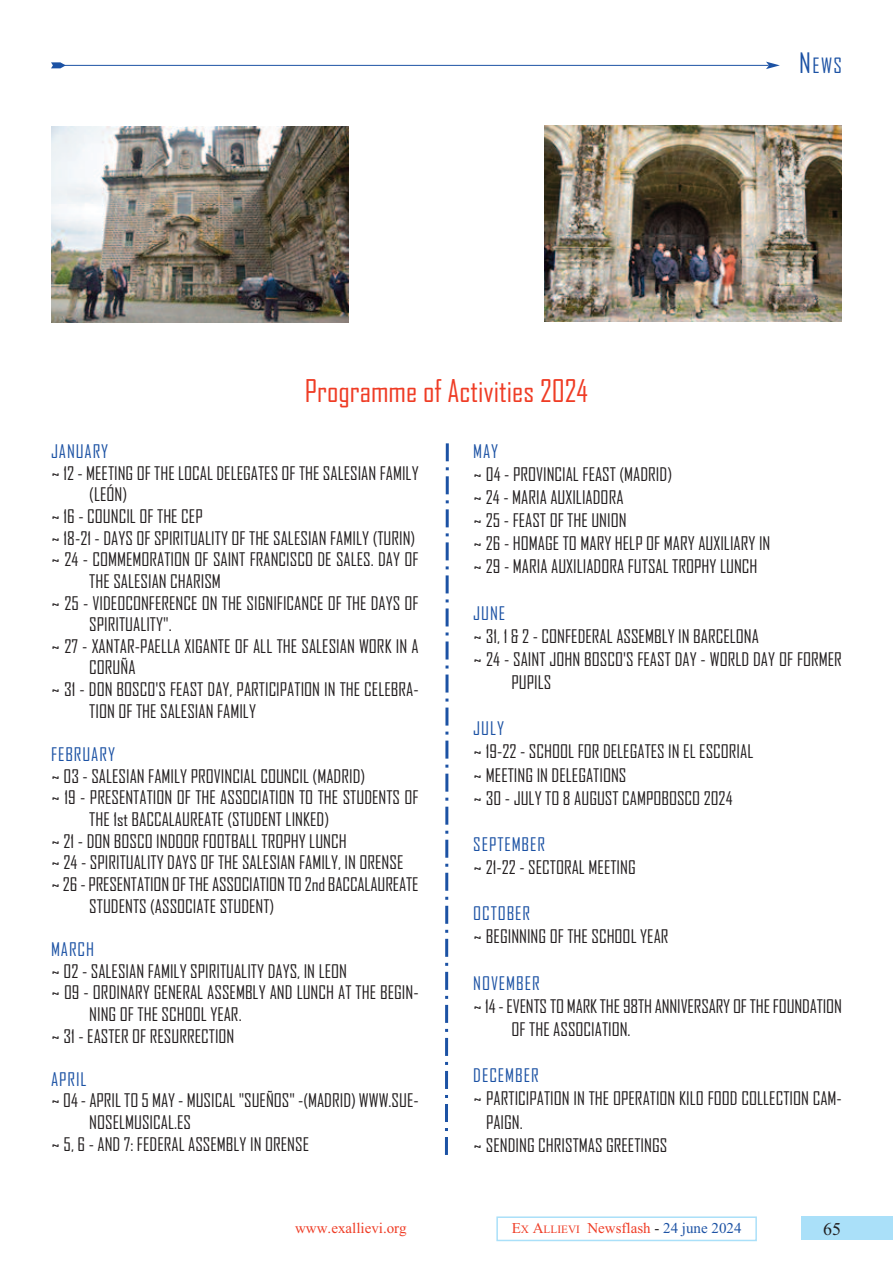
<style>
.page{position:relative;width:893px;height:1263px;background:#fff}
.page>*{position:absolute;margin:0;border:0;box-sizing:border-box;transform-origin:0 0}
.t1{font:30px "Agency FB";color:#ef3c25}
.t2{font:20.25px "Agency FB";color:#1c52a4}
.t3{font:18px/23.1px "Agency FB";color:#231f20}
.t4{font:18px "Agency FB";letter-spacing:.05em;color:#1c52a4}
.t5{font:18px "Times New Roman";color:#231f20}
.t6{font:15px "Times New Roman";color:#ef3c25}
.s1{font-size:27px}
.s2{font-size:11.25px}
.s3{color:#231f20}
.s4{color:#1c52a4}
</style>
<div class="page">
<div style="left:496px;top:1216px;width:261px;height:25px;border:2px solid #aae0f9"></div>
<div style="left:801px;top:1216px;width:92px;height:24px;background:#aae0f9"></div>
<img style="left:51px;top:126px;width:298px;height:197px">
<img style="left:544px;top:125px;width:297px;height:196px">
<svg style="left:445px;top:458px;width:4px;height:673px"></svg>
<hr style="left:446px;top:443px;width:3px;height:18px;background:#1c52a4">
<hr style="left:445px;top:1137px;width:3px;height:18px;background:#1c52a4">
<hr style="left:62px;top:65px;width:707px;height:1px;background:#1c52a4">
<svg style="left:51px;top:62px;width:15px;height:6px"></svg>
<svg style="left:766px;top:62px;width:14px;height:7px"></svg>
<h1 class="t1" style="left:305px;top:374px;width:285px">Programme of Activities 2024</h1>
<p class="t2" style="left:799px;top:54px;width:44px"><span class="s1">N</span>EWS</p>
<p class="t4" style="left:51px;top:441px;width:59px">JANUARY</p>
<p class="t3" style="left:51px;top:462px;width:369px">~ 12 - MEETING OF THE LOCAL DELEGATES OF THE SALESIAN FAMILY</p>
<p class="t3" style="left:89px;top:483px;width:39px">(LEÓN)</p>
<p class="t3" style="left:51px;top:505px;width:153px">~ 16 - COUNCIL OF THE CEP</p>
<p class="t3" style="left:51px;top:527px;width:366px">~ 18-21 - DAYS OF SPIRITUALITY OF THE SALESIAN FAMILY (TURIN)</p>
<p class="t3" style="left:51px;top:548px;width:369px">~ 24 - COMMEMORATION OF SAINT FRANCISCO DE SALES. DAY OF</p>
<p class="t3" style="left:89px;top:570px;width:133px">THE SALESIAN CHARISM</p>
<p class="t3" style="left:51px;top:592px;width:369px">~ 25 - VIDEOCONFERENCE ON THE SIGNIFICANCE OF THE DAYS OF</p>
<p class="t3" style="left:89px;top:613px;width:84px">SPIRITUALITY".</p>
<p class="t3" style="left:51px;top:635px;width:369px">~ 27 - XANTAR-PAELLA XIGANTE OF ALL THE SALESIAN WORK IN A</p>
<p class="t3" style="left:89px;top:657px;width:48px">CORUÑA</p>
<p class="t3" style="left:51px;top:678px;width:369px">~ 31 - DON BOSCO'S FEAST DAY, PARTICIPATION IN THE CELEBRA-</p>
<p class="t3" style="left:89px;top:700px;width:168px">TION OF THE SALESIAN FAMILY</p>
<p class="t4" style="left:51px;top:744px;width:65px">FEBRUARY</p>
<p class="t3" style="left:51px;top:765px;width:316px">~ 03 - SALESIAN FAMILY PROVINCIAL COUNCIL (MADRID)</p>
<p class="t3" style="left:51px;top:787px;width:369px">~ 19 - PRESENTATION OF THE ASSOCIATION TO THE STUDENTS OF</p>
<p class="t3" style="left:89px;top:808px;width:241px">THE 1st BACCALAUREATE (STUDENT LINKED)</p>
<p class="t3" style="left:51px;top:830px;width:297px">~ 21 - DON BOSCO INDOOR FOOTBALL TROPHY LUNCH</p>
<p class="t3" style="left:51px;top:851px;width:354px">~ 24 - SPIRITUALITY DAYS OF THE SALESIAN FAMILY, IN ORENSE</p>
<p class="t3" style="left:51px;top:873px;width:369px">~ 26 - PRESENTATION OF THE ASSOCIATION TO 2nd BACCALAUREATE</p>
<p class="t3" style="left:89px;top:895px;width:187px">STUDENTS (ASSOCIATE STUDENT)</p>
<p class="t4" style="left:51px;top:939px;width:45px">MARCH</p>
<p class="t3" style="left:51px;top:960px;width:298px">~ 02 - SALESIAN FAMILY SPIRITUALITY DAYS, IN LEON</p>
<p class="t3" style="left:51px;top:981px;width:369px">~ 09 - ORDINARY GENERAL ASSEMBLY AND LUNCH AT THE BEGIN-</p>
<p class="t3" style="left:89px;top:1003px;width:154px">NING OF THE SCHOOL YEAR.</p>
<p class="t3" style="left:51px;top:1025px;width:185px">~ 31 - EASTER OF RESURRECTION</p>
<p class="t4" style="left:51px;top:1069px;width:37px">APRIL</p>
<p class="t3" style="left:51px;top:1090px;width:369px">~ 04 - APRIL TO 5 MAY - MUSICAL "SUEÑOS" -(MADRID) WWW.SUE-</p>
<p class="t3" style="left:89px;top:1111px;width:103px">NOSELMUSICAL.ES</p>
<p class="t3" style="left:51px;top:1133px;width:260px">~ 5, 6 - AND 7: FEDERAL ASSEMBLY IN ORENSE</p>
<p class="t4" style="left:473px;top:441px;width:27px">MAY</p>
<p class="t3" style="left:473px;top:463px;width:299px">~ 04 - PROVINCIAL FEAST (MADRID)<br>~ 24 - MARIA AUXILIADORA<br>~ 25 - FEAST OF THE UNION<br>~ 26 - HOMAGE TO MARY HELP OF MARY AUXILIARY IN ~ 29 - MARIA AUXILIADORA FUTSAL TROPHY LUNCH</p>
<p class="t4" style="left:473px;top:603px;width:33px">JUNE</p>
<p class="t3" style="left:473px;top:625px;width:287px">~ 31, 1 &amp; 2 - CONFEDERAL ASSEMBLY IN BARCELONA</p>
<p class="t3" style="left:473px;top:648px;width:370px">~ 24 - SAINT JOHN BOSCO'S FEAST DAY - WORLD DAY OF FORMER</p>
<p class="t3" style="left:512px;top:671px;width:41px">PUPILS</p>
<p class="t4" style="left:473px;top:718px;width:32px">JULY</p>
<p class="t3" style="left:473px;top:741px;width:282px">~ 19-22 - SCHOOL FOR DELEGATES IN EL ESCORIAL ~ MEETING IN DELEGATIONS<br>~ 30 - JULY TO 8 AUGUST CAMPOBOSCO 2024</p>
<p class="t4" style="left:473px;top:834px;width:73px">SEPTEMBER</p>
<p class="t3" style="left:473px;top:856px;width:164px">~ 21-22 - SECTORAL MEETING</p>
<p class="t4" style="left:473px;top:903px;width:58px">OCTOBER</p>
<p class="t3" style="left:473px;top:926px;width:197px">~ BEGINNING OF THE SCHOOL YEAR</p>
<p class="t4" style="left:473px;top:973px;width:68px">NOVEMBER</p>
<p class="t3" style="left:512px;top:995px;width:332px;text-indent:-38px">~ 14 - EVENTS TO MARK THE 98TH ANNIVERSARY OF THE FOUNDATION<br>OF THE ASSOCIATION.</p>
<p class="t4" style="left:473px;top:1065px;width:67px">DECEMBER</p>
<p class="t3" style="left:473px;top:1088px;width:370px">~ PARTICIPATION IN THE OPERATION KILO FOOD COLLECTION CAM-</p>
<p class="t3" style="left:486px;top:1111px;width:38px">PAIGN.</p>
<p class="t3" style="left:473px;top:1134px;width:195px">~ SENDING CHRISTMAS GREETINGS</p>
<p class="t6" style="left:295px;top:1219px;width:113px">www.exallievi.org</p>
<p class="t6" style="left:512px;top:1219px;width:231px">E<span class="s2">X</span> A<span class="s2">LLIEVI</span> Newsflash <span class="s3">-</span> <span class="s4">24 june 2024</span></p>
<p class="t5" style="left:823px;top:1218px;width:19px">65</p>
</div>
